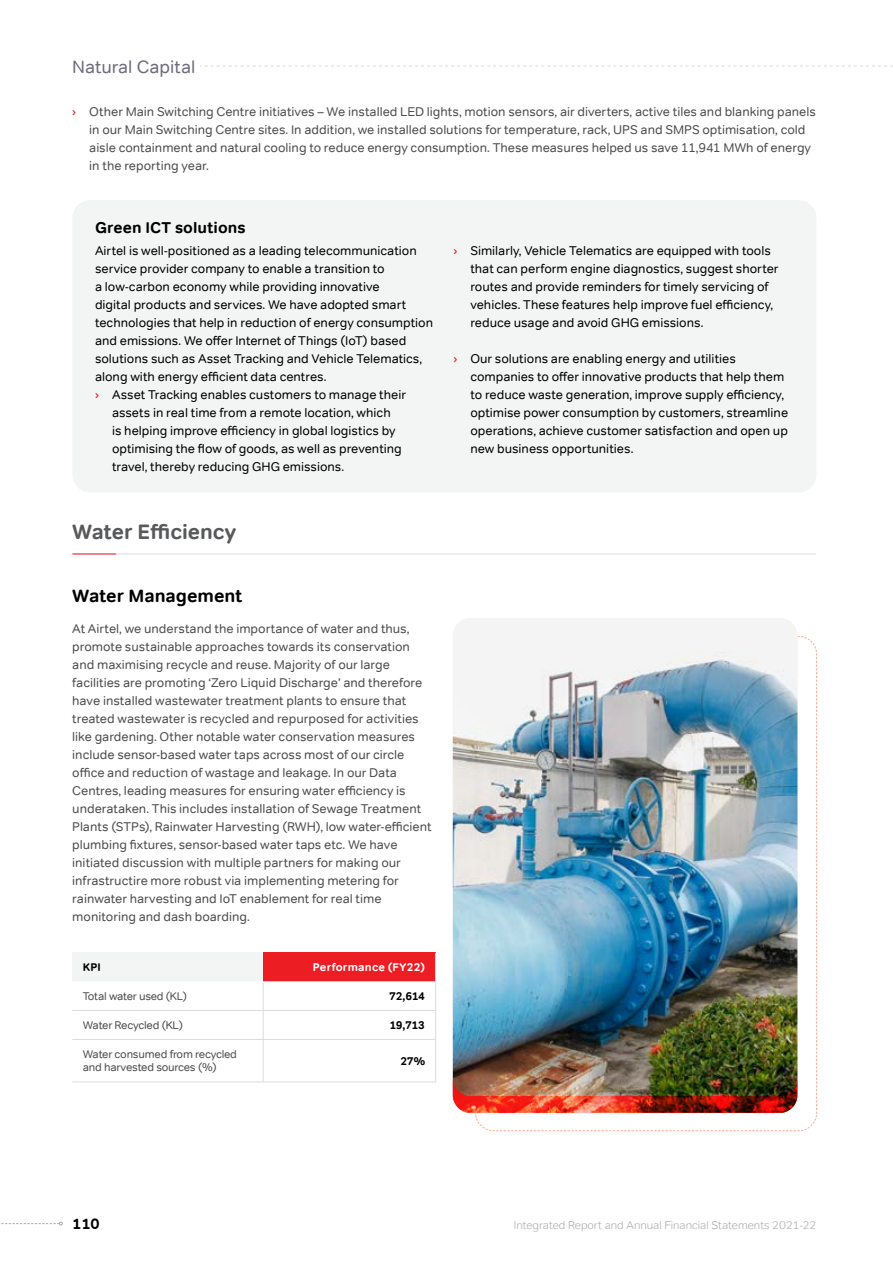
<style>
.page{position:relative;width:893px;height:1263px;background:#fff}
.page>*{position:absolute;margin:0;border:0;box-sizing:border-box;transform-origin:0 0}
.t1{font:700 21px "Tondo";color:#58595b}
.t2{font:700 18px "Tondo";color:#000}
.t3{font:18px "Tondo";letter-spacing:-.005em;color:#6e6b7b}
.t4{font:700 15.75px "Tondo";letter-spacing:.01em;color:#000}
.t5{font:700 15px "Tondo";color:#000}
.t6{font:12.75px/18px "Tondo";color:#4d4d4f}
.t7{font:12.75px/18px "Tondo";color:#000}
.t8{font:11.25px/13.5px "Tondo";letter-spacing:-.02em;color:#4d4d4f}
.t9{font:300 11.25px "Tondo";color:#a7a9ac}
.t10{font:700 11.25px "Tondo";letter-spacing:-.02em;color:#000}
.t11{font:700 11.25px "Tondo";letter-spacing:.02em;color:#fff}
.s1{color:#ed1d24}
</style>
<div class="page">
<svg style="left:73px;top:554px;width:743px;height:1px"></svg>
<div style="left:72px;top:953px;width:191px;height:29px;background:#f3f4f4"></div>
<div style="left:263px;top:953px;width:173px;height:29px;background:#ed1d24"></div>
<hr style="left:72px;top:981px;width:191px;height:1px;background:#fff">
<hr style="left:263px;top:1010px;width:173px;height:1px;background:#dadbdc">
<hr style="left:263px;top:1039px;width:173px;height:1px;background:#dadbdc">
<hr style="left:435px;top:1040px;width:1px;height:41px;background:#dadbdc">
<svg style="left:263px;top:982px;width:1px;height:57px"></svg>
<hr style="left:263px;top:1040px;width:1px;height:41px;background:#dadbdc">
<hr style="left:72px;top:1010px;width:191px;height:1px;background:#dadbdc">
<hr style="left:72px;top:1039px;width:191px;height:1px;background:#dadbdc">
<hr style="left:72px;top:1081px;width:191px;height:1px;background:#dadbdc">
<hr style="left:263px;top:1081px;width:173px;height:1px;background:#dadbdc">
<svg style="left:435px;top:953px;width:1px;height:86px"></svg>
<hr style="left:263px;top:981px;width:173px;height:1px;background:#fff">
<div style="left:72px;top:200px;width:744px;height:292px;background:#f3f4f4;border-radius:18px"></div>
<img style="left:453px;top:636px;width:364px;height:495px">
<svg style="left:1px;top:1222px;width:62px;height:3px"></svg>
<svg style="left:200px;top:65px;width:693px;height:2px"></svg>
<h2 class="t3" style="left:72px;top:56px;width:125px">Natural Capital</h2>
<p class="t6" style="left:89px;top:102px;width:728px;text-indent:-17px"><span class="s1">›</span> Other Main Switching Centre initiatives – We installed LED lights, motion sensors, air diverters, active tiles and blanking panels in our Main Switching Centre sites. In addition, we installed solutions for temperature, rack, UPS and SMPS optimisation, cold aisle containment and natural cooling to reduce energy consumption. These measures helped us save 11,941 MWh of energy in the reporting year.</p>
<p class="t4" style="left:95px;top:217px;width:152px">Green ICT solutions</p>
<p class="t7" style="left:95px;top:242px;width:323px">Airtel is well-positioned as a leading telecommunication</p>
<p class="t7" style="left:95px;top:260px;width:291px">service provider company to enable a transition to</p>
<p class="t7" style="left:95px;top:278px;width:286px">a low-carbon economy while providing innovative</p>
<p class="t7" style="left:95px;top:296px;width:313px">digital products and services. We have adopted smart</p>
<p class="t7" style="left:95px;top:314px;width:340px">technologies that help in reduction of energy consumption</p>
<p class="t7" style="left:95px;top:332px;width:313px">and emissions. We offer Internet of Things (IoT) based</p>
<p class="t7" style="left:95px;top:350px;width:329px">solutions such as Asset Tracking and Vehicle Telematics,</p>
<p class="t7" style="left:95px;top:368px;width:233px">along with energy efficient data centres.</p>
<p class="t7" style="left:95px;top:386px;width:312px"><span class="s1">›</span> Asset Tracking enables customers to manage their</p>
<p class="t7" style="left:112px;top:404px;width:280px">assets in real time from a remote location, which</p>
<p class="t7" style="left:112px;top:422px;width:285px">is helping improve efficiency in global logistics by</p>
<p class="t7" style="left:112px;top:440px;width:291px">optimising the flow of goods, as well as preventing</p>
<p class="t7" style="left:112px;top:458px;width:234px">travel, thereby reducing GHG emissions.</p>
<h1 class="t1" style="left:72px;top:518px;width:165px">Water Efficiency</h1>
<h2 class="t2" style="left:72px;top:584px;width:172px">Water Management</h2>
<p class="t6" style="left:72px;top:620px;width:361px">At Airtel, we understand the importance of water and thus, promote sustainable approaches towards its conservation and maximising recycle and reuse. Majority of our large facilities are promoting ‘Zero Liquid Discharge’ and therefore have installed wastewater treatment plants to ensure that treated wastewater is recycled and repurposed for activities like gardening. Other notable water conservation measures include sensor-based water taps across most of our circle office and reduction of wastage and leakage. In our Data Centres, leading measures for ensuring water efficiency is underataken. This includes installation of Sewage Treatment Plants (STPs), Rainwater Harvesting (RWH), low water-efficient plumbing fixtures, sensor-based water taps etc. We have initiated discussion with multiple partners for making our infrastructire more robust via implementing metering for rainwater harvesting and IoT enablement for real time monitoring and dash boarding.</p>
<p class="t10" style="left:83px;top:960px;width:20px">KPI</p>
<p class="t11" style="left:313px;top:960px;width:114px">Performance (FY22)</p>
<p class="t8" style="left:83px;top:989px;width:106px">Total water used (KL)</p>
<p class="t10" style="left:389px;top:989px;width:38px">72,614</p>
<p class="t8" style="left:83px;top:1018px;width:102px">Water Recycled (KL)</p>
<p class="t10" style="left:389px;top:1018px;width:37px">19,713</p>
<p class="t8" style="left:83px;top:1047px;width:156px">Water consumed from recycled and harvested sources (%)</p>
<p class="t10" style="left:400px;top:1054px;width:26px">27%</p>
<p class="t7" style="left:470px;top:242px;width:310px;text-indent:-17px"><span class="s1">›</span> Similarly, Vehicle Telematics are equipped with tools that can perform engine diagnostics, suggest shorter routes and provide reminders for timely servicing of vehicles. These features help improve fuel efficiency, reduce usage and avoid GHG emissions.</p>
<p class="t7" style="left:470px;top:350px;width:319px;text-indent:-17px"><span class="s1">›</span> Our solutions are enabling energy and utilities companies to offer innovative products that help them to reduce waste generation, improve supply efficiency, optimise power consumption by customers, streamline operations, achieve customer satisfaction and open up new business opportunities.</p>
<p class="t5" style="left:72px;top:1214px;width:29px">110</p>
<p class="t9" style="left:514px;top:1218px;width:304px">Integrated Report and Annual Financial Statements 2021-22</p>
</div>
